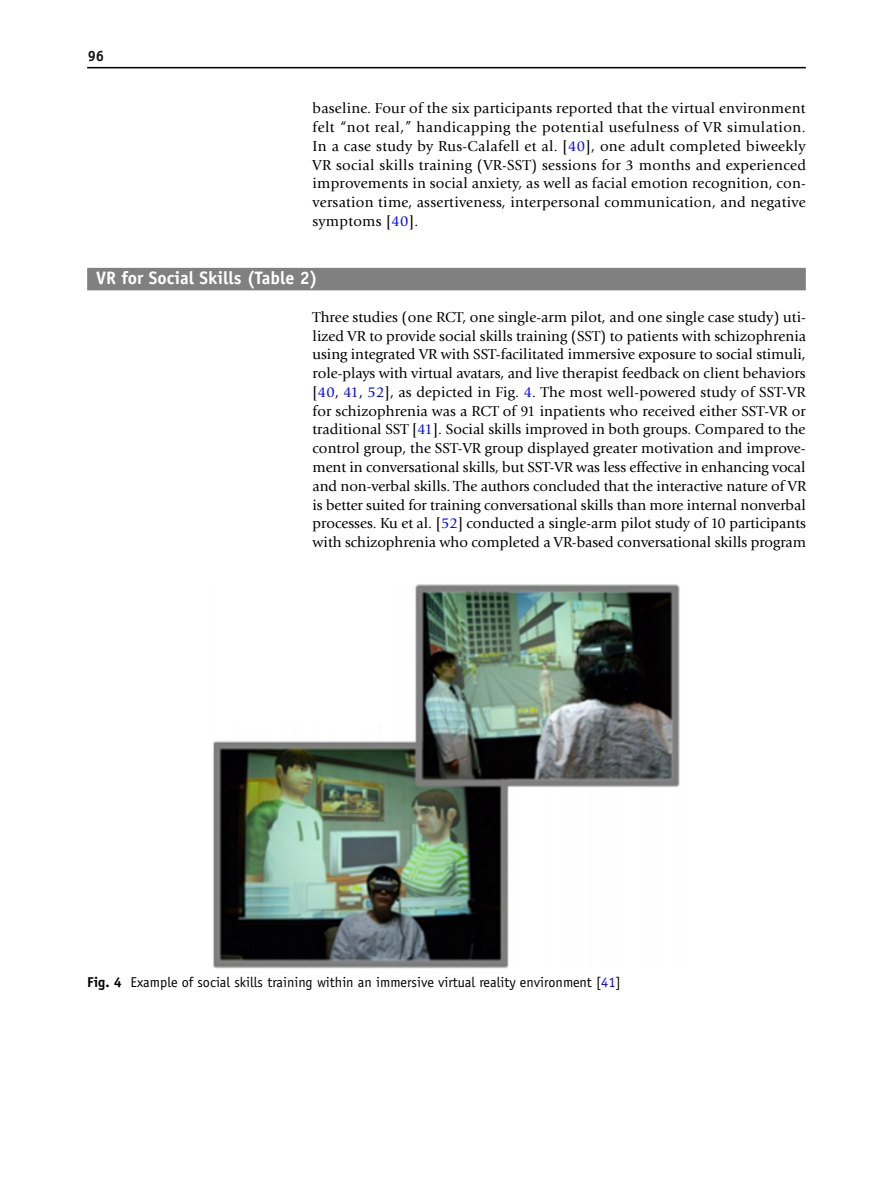
<style>
.page{position:relative;width:893px;height:1187px;background:#fff}
.page>*{position:absolute;margin:0;border:0;box-sizing:border-box;transform-origin:0 0}
.t1{font:700 18px "Officina Sans";color:#fff}
.t2{font:15px/18.8px "Giovanni Book 2";color:#000;text-align:justify}
.t3{font:15px "Adv TT4 ca 3 bd 34.B2";color:#131413}
.t4{font:14.25px "Officina Sans Book 2";color:#000}
.s1{color:#00f}
.s2{font-family:"Officina Sans";font-weight:700}
</style>
<div class="page">
<hr style="left:87px;top:67px;width:719px;height:1px;background:#000">
<div style="left:87px;top:268px;width:719px;height:22px;background:#808080"></div>
<img style="left:213px;top:584px;width:467px;height:384px">
<p class="t3" style="left:88px;top:50px;width:18px">96</p>
<p class="t2" style="left:313px;top:99px;width:495px">baseline. Four of the six participants reported that the virtual environment felt “not real,” handicapping the potential usefulness of VR simulation.<br>In a case study by Rus-Calafell et al. [<span class="s1">40</span>], one adult completed biweekly VR social skills training (VR-SST) sessions for 3 months and experienced improvements in social anxiety, as well as facial emotion recognition, con&shy;versation time, assertiveness, interpersonal communication, and negative symptoms [<span class="s1">40</span>].</p>
<p class="t1" style="left:96px;top:267px;width:223px">VR for Social Skills (Table 2)</p>
<p class="t2" style="left:313px;top:308px;width:495px">Three studies (one RCT, one single-arm pilot, and one single case study) uti&shy;lized VR to provide social skills training (SST) to patients with schizophrenia using integrated VR with SST-facilitated immersive exposure to social stimuli, role-plays with virtual avatars, and live therapist feedback on client behaviors [<span class="s1">40</span>, <span class="s1">41</span>, <span class="s1">52</span>], as depicted in Fig. <span class="s1">4</span>. The most well-powered study of SST-VR for schizophrenia was a RCT of 91 inpatients who received either SST-VR or traditional SST [<span class="s1">41</span>]. Social skills improved in both groups. Compared to the control group, the SST-VR group displayed greater motivation and improve&shy;ment in conversational skills, but SST-VR was less effective in enhancing vocal and non-verbal skills. The authors concluded that the interactive nature of VR is better suited for training conversational skills than more internal nonverbal processes. Ku et al. [<span class="s1">52</span>] conducted a single-arm pilot study of 10 participants with schizophrenia who completed a VR-based conversational skills program</p>
<p class="t4" style="left:87px;top:973px;width:535px"><span class="s2">Fig. 4</span> Example of social skills training within an immersive virtual reality environment [<span class="s1">41</span>]</p>
</div>
